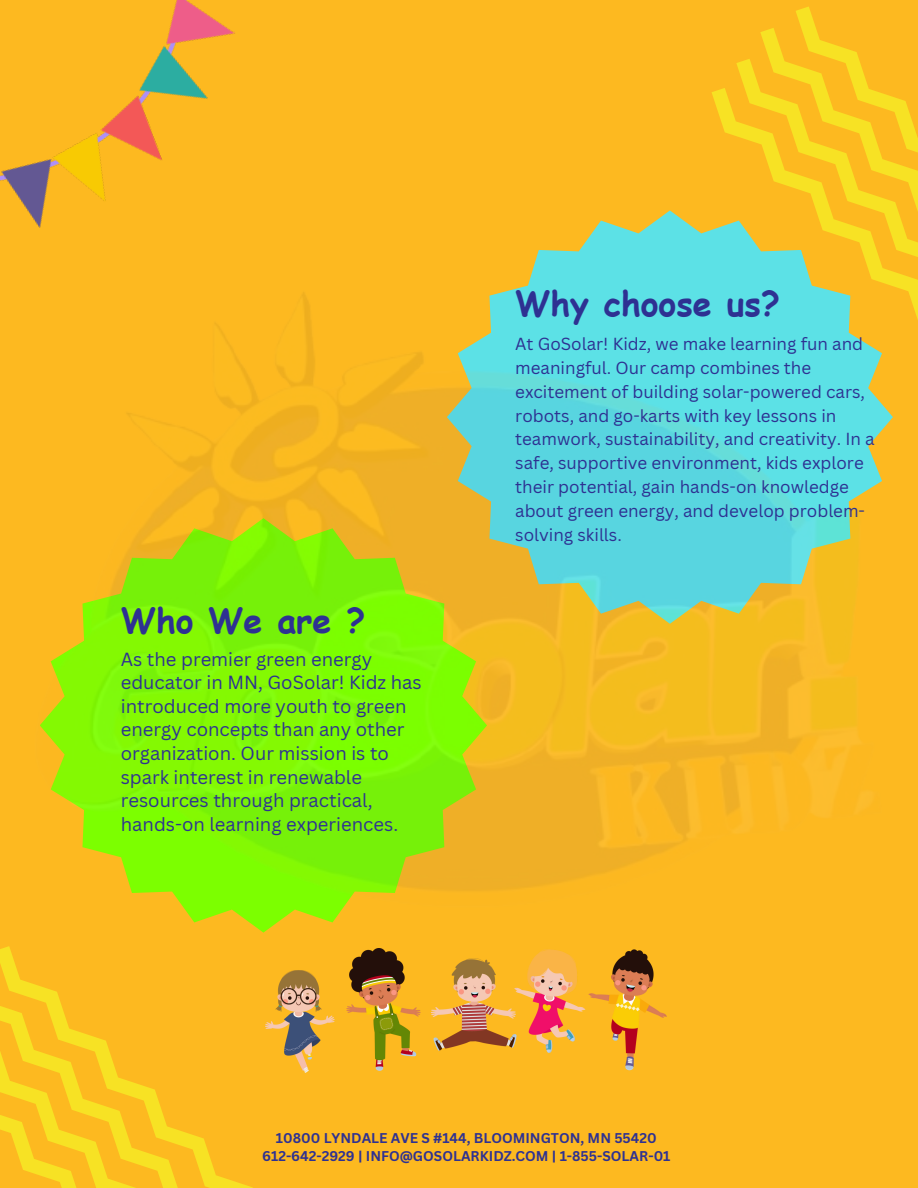
<style>
.page{position:relative;width:918px;height:1188px;background:#fdb920}
.page>*{position:absolute;margin:0;border:0;box-sizing:border-box;transform-origin:0 0}
.t1{font:700 34.05px "Comic Sans MS";color:#2e3192}
.t2{font:18.45px/23.7px "Canva Sans";color:#2e3192}
.t3{font:16.95px/23.9px "Canva Sans";color:#2e3192}
.t4{font:700 13.8px "Canva Sans";color:#2e3192}
</style>
<div class="page">
<svg style="left:712px;top:88px;width:24px;height:48px"></svg>
<svg style="left:736px;top:59px;width:24px;height:85px"></svg>
<svg style="left:760px;top:28px;width:36px;height:161px"></svg>
<svg style="left:796px;top:6px;width:122px;height:268px"></svg>
<img style="left:0;top:0;width:235px;height:228px">
<img style="left:266px;top:949px;width:400px;height:123px">
<svg style="left:531px;top:210px;width:361px;height:64px"></svg>
<svg style="left:0;top:946px;width:266px;height:242px"></svg>
<img style="left:40px;top:274px;width:878px;height:650px">
<h1 class="t1" style="left:515px;top:278px;width:266px">Why choose us?</h1>
<p class="t1" style="left:121px;top:596px;width:246px">Who We are ?</p>
<h1 class="t2" style="left:121px;top:647px;width:303px">As the premier green energy educator in MN, GoSolar! Kidz has introduced more youth to green energy concepts than any other organization. Our mission is to spark interest in renewable resources through practical, hands-on learning experiences.</h1>
<h2 class="t3" style="left:515px;top:332px;width:361px">At GoSolar! Kidz, we make learning fun and meaningful. Our camp combines the excitement of building solar-powered cars, robots, and go-karts with key lessons in teamwork, sustainability, and creativity. In a safe, supportive environment, kids explore their potential, gain hands-on knowledge about green energy, and develop problem&shy;solving skills.</h2>
<p class="t4" style="left:276px;top:1128px;width:382px">10800 LYNDALE AVE S #144, BLOOMINGTON, MN 55420</p>
<p class="t4" style="left:262px;top:1147px;width:410px">612-642-2929 | INFO@GOSOLARKIDZ.COM | 1-855-SOLAR-01</p>
</div>
